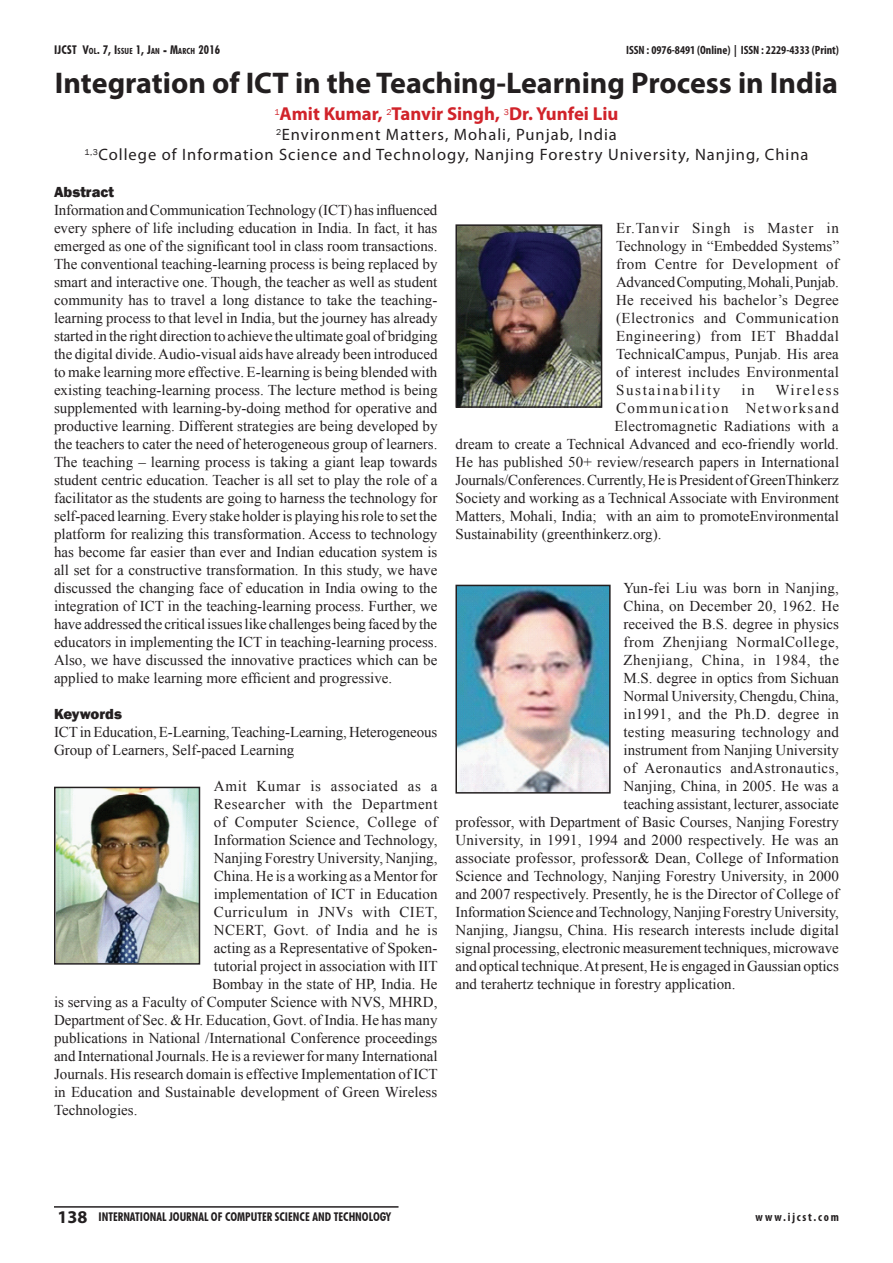
<style>
.page{position:relative;width:893px;height:1263px;background:#fff}
.page>*{position:absolute;margin:0;border:0;box-sizing:border-box;transform-origin:0 0}
.t1{font:700 30px "Myriad Pro";color:#231f20}
.t2{font:700 18.75px "Myriad Pro";color:#d1232a}
.t3{font:16.5px/19.8px "Myriad Pro";letter-spacing:.06em;color:#231f20;text-align:center}
.t4{font:15px/18px "Times New Roman";color:#231f20;text-align:justify}
.t5{font:15px "Times New Roman";letter-spacing:.035em;color:#231f20}
.t6{font:15px "Times New Roman";letter-spacing:.03em;color:#231f20}
.t7{font:15px "Times New Roman";letter-spacing:.025em;color:#231f20}
.t8{font:15px "Times New Roman";letter-spacing:.02em;color:#231f20}
.t9{font:15px "Times New Roman";letter-spacing:.04em;color:#231f20}
.t10{font:15px "Times New Roman";letter-spacing:.09em;color:#231f20}
.t11{font:800 15px "Franklin Gothic";color:#231f20}
.t12{font:15px "Times New Roman";letter-spacing:.11em;color:#231f20}
.t13{font:700 condensed 12px "Futura BT";color:#231f20}
.t14{font:700 condensed 12px "Myriad Pro";color:#231f20}
.t15{font:700 condensed 12px "Futura BT";letter-spacing:.02em;color:#231f20}
.t16{font:700 condensed 12px "Myriad Pro";letter-spacing:.15em;color:#231f20}
.s1{font-size:8.4px}
.s2{font-family:"Myriad Pro";font-stretch:normal;font-size:18px}
</style>
<div class="page">
<hr style="left:54px;top:1206px;width:345px;height:2px;background:#231f20">
<img style="left:57px;top:790px;width:140px;height:172px">
<div style="left:54px;top:787px;width:146px;height:178px;border:2px solid #231f20"></div>
<img style="left:458px;top:227px;width:141px;height:178px">
<div style="left:455px;top:224px;width:147px;height:184px;border:2px solid #231f20"></div>
<img style="left:458px;top:588px;width:150px;height:203px">
<div style="left:455px;top:585px;width:156px;height:209px;border:2px solid #231f20"></div>
<p class="t15" style="left:54px;top:43px;width:168px">IJCST V<span class="s1">OL</span>. 7, I<span class="s1">SSUE</span> 1, J<span class="s1">AN</span> - M<span class="s1">ARCH</span> 2016</p>
<p class="t14" style="left:626px;top:43px;width:214px">ISSN : 0976-8491 (Online) | ISSN : 2229-4333 (Print)</p>
<h1 class="t1" style="left:55px;top:63px;width:785px">Integration of ICT in the Teaching-Learning Process in India</h1>
<p class="t2" style="left:274px;top:101px;width:346px"><sup>1</sup>Amit Kumar, <sup>2</sup>Tanvir Singh, <sup>3</sup>Dr. Yunfei Liu</p>
<p class="t3" style="left:84px;top:124px;width:726px"><sup>2</sup>Environment Matters, Mohali, Punjab, India<br><sup>1,3</sup>College of Information Science and Technology, Nanjing Forestry University, Nanjing, China</p>
<p class="t11" style="left:54px;top:182px;width:61px">Abstract</p>
<p class="t4" style="left:54px;top:200px;width:385px">Information and Communication Technology (ICT) has influenced every sphere of life including education in India. In fact, it has emerged as one of the significant tool in class room transactions.<br>The conventional teaching-learning process is being replaced by smart and interactive one. Though, the teacher as well as student community has to travel a long distance to take the teaching&shy;learning process to that level in India, but the journey has already started in the right direction to achieve the ultimate goal of bridging the digital divide. Audio-visual aids have already been introduced to make learning more effective. E-learning is being blended with existing teaching-learning process. The lecture method is being supplemented with learning-by-doing method for operative and productive learning. Different strategies are being developed by the teachers to cater the need of heterogeneous group of learners.<br>The teaching – learning process is taking a giant leap towards student centric education. Teacher is all set to play the role of a facilitator as the students are going to harness the technology for self-paced learning. Every stake holder is playing his role to set the platform for realizing this transformation. Access to technology has become far easier than ever and Indian education system is all set for a constructive transformation. In this study, we have discussed the changing face of education in India owing to the integration of ICT in the teaching-learning process. Further, we have addressed the critical issues like challenges being faced by the educators in implementing the ICT in teaching-learning process.<br>Also, we have discussed the innovative practices which can be applied to make learning more efficient and progressive.</p>
<p class="t11" style="left:54px;top:704px;width:69px">Keywords</p>
<p class="t4" style="left:54px;top:722px;width:385px">ICT in Education, E-Learning, Teaching-Learning, Heterogeneous<br>Group of Learners, Self-paced Learning</p>
<p class="t9" style="left:214px;top:775px;width:225px">Amit Kumar is associated as a</p>
<p class="t5" style="left:214px;top:793px;width:225px">Researcher with the Department</p>
<p class="t6" style="left:214px;top:811px;width:225px">of Computer Science, College of</p>
<p class="t4" style="left:214px;top:830px;width:225px">Information Science and Technology,</p>
<p class="t4" style="left:214px;top:848px;width:225px">Nanjing Forestry University, Nanjing,</p>
<p class="t4" style="left:214px;top:866px;width:225px">China. He is a working as a Mentor for</p>
<p class="t4" style="left:214px;top:884px;width:225px">implementation of ICT in Education</p>
<p class="t5" style="left:214px;top:901px;width:225px">Curriculum in JNVs with CIET,</p>
<p class="t7" style="left:214px;top:919px;width:225px">NCERT, Govt. of India and he is</p>
<p class="t4" style="left:214px;top:938px;width:225px">acting as a Representative of Spoken-</p>
<p class="t4" style="left:214px;top:956px;width:225px">tutorial project in association with IIT</p>
<p class="t4" style="left:212px;top:974px;width:226px">Bombay in the state of HP, India. He</p>
<p class="t4" style="left:54px;top:992px;width:385px">is serving as a Faculty of Computer Science with NVS, MHRD,</p>
<p class="t4" style="left:54px;top:1010px;width:385px">Department of Sec. &amp; Hr. Education, Govt. of India. He has many</p>
<p class="t4" style="left:54px;top:1028px;width:385px">publications in National /International Conference proceedings</p>
<p class="t4" style="left:54px;top:1046px;width:385px">and International Journals. He is a reviewer for many International</p>
<p class="t4" style="left:54px;top:1064px;width:385px">Journals. His research domain is effective Implementation of ICT</p>
<p class="t4" style="left:54px;top:1082px;width:385px">in Education and Sustainable development of Green Wireless</p>
<p class="t4" style="left:54px;top:1100px;width:85px">Technologies.</p>
<p class="t4" style="left:616px;top:218px;width:224px">Er.Tanvir Singh is Master in Technology in “Embedded Systems” from Centre for Development of Advanced Computing, Mohali, Punjab.<br>He received his bachelor’s Degree (Electronics and Communication Engineering) from IET Bhaddal TechnicalCampus, Punjab. His area of interest includes Environmental Sustainability</p>
<p class="t4" style="left:741px;top:380px;width:15px">in</p>
<p class="t12" style="left:775px;top:379px;width:65px">Wireless</p>
<p class="t10" style="left:616px;top:397px;width:224px">Communication Networksand</p>
<p class="t8" style="left:614px;top:415px;width:226px">Electromagnetic Radiations with a</p>
<p class="t4" style="left:455px;top:434px;width:385px">dream to create a Technical Advanced and eco-friendly world.</p>
<p class="t4" style="left:455px;top:452px;width:385px">He has published 50+ review/research papers in International</p>
<p class="t4" style="left:455px;top:470px;width:385px">Journals/Conferences. Currently, He is President of GreenThinkerz</p>
<p class="t4" style="left:455px;top:488px;width:385px">Society and working as a Technical Associate with Environment</p>
<p class="t4" style="left:455px;top:506px;width:385px">Matters, Mohali, India; with an aim to promoteEnvironmental</p>
<p class="t4" style="left:455px;top:524px;width:207px">Sustainability (greenthinkerz.org).</p>
<p class="t4" style="left:623px;top:578px;width:217px">Yun-fei Liu was born in Nanjing,</p>
<p class="t4" style="left:623px;top:596px;width:217px">China, on December 20, 1962. He</p>
<p class="t4" style="left:623px;top:614px;width:217px">received the B.S. degree in physics</p>
<p class="t5" style="left:623px;top:631px;width:217px">from Zhenjiang NormalCollege,</p>
<p class="t5" style="left:623px;top:649px;width:217px">Zhenjiang, China, in 1984, the</p>
<p class="t4" style="left:623px;top:668px;width:217px">M.S. degree in optics from Sichuan</p>
<p class="t4" style="left:623px;top:686px;width:217px">Normal University, Chengdu, China,</p>
<p class="t7" style="left:623px;top:703px;width:217px">in1991, and the Ph.D. degree in</p>
<p class="t4" style="left:623px;top:722px;width:217px">testing measuring technology and</p>
<p class="t4" style="left:623px;top:740px;width:217px">instrument from Nanjing University</p>
<p class="t6" style="left:623px;top:757px;width:217px">of Aeronautics andAstronautics,</p>
<p class="t4" style="left:623px;top:776px;width:217px">Nanjing, China, in 2005. He was a</p>
<p class="t4" style="left:623px;top:794px;width:217px">teaching assistant, lecturer, associate</p>
<p class="t4" style="left:455px;top:812px;width:385px">professor, with Department of Basic Courses, Nanjing Forestry</p>
<p class="t4" style="left:455px;top:830px;width:385px">University, in 1991, 1994 and 2000 respectively. He was an</p>
<p class="t4" style="left:455px;top:848px;width:385px">associate professor, professor&amp; Dean, College of Information</p>
<p class="t4" style="left:455px;top:866px;width:385px">Science and Technology, Nanjing Forestry University, in 2000</p>
<p class="t4" style="left:455px;top:884px;width:385px">and 2007 respectively. Presently, he is the Director of College of</p>
<p class="t4" style="left:455px;top:902px;width:385px">Information Science and Technology, Nanjing Forestry University,</p>
<p class="t4" style="left:455px;top:920px;width:385px">Nanjing, Jiangsu, China. His research interests include digital</p>
<p class="t4" style="left:455px;top:938px;width:385px">signal processing, electronic measurement techniques, microwave</p>
<p class="t4" style="left:455px;top:956px;width:385px">and optical technique. At present, He is engaged in Gaussian optics</p>
<p class="t4" style="left:455px;top:974px;width:281px">and terahertz technique in forestry application.</p>
<p class="t13" style="left:58px;top:1209px;width:335px"><span class="s2">138</span> INTERNATIONAL JOURNAL OF COMPUTER SCI ENCE AND TECHNOLOGY</p>
<p class="t16" style="left:755px;top:1210px;width:85px">www.ijcst.com</p>
</div>
